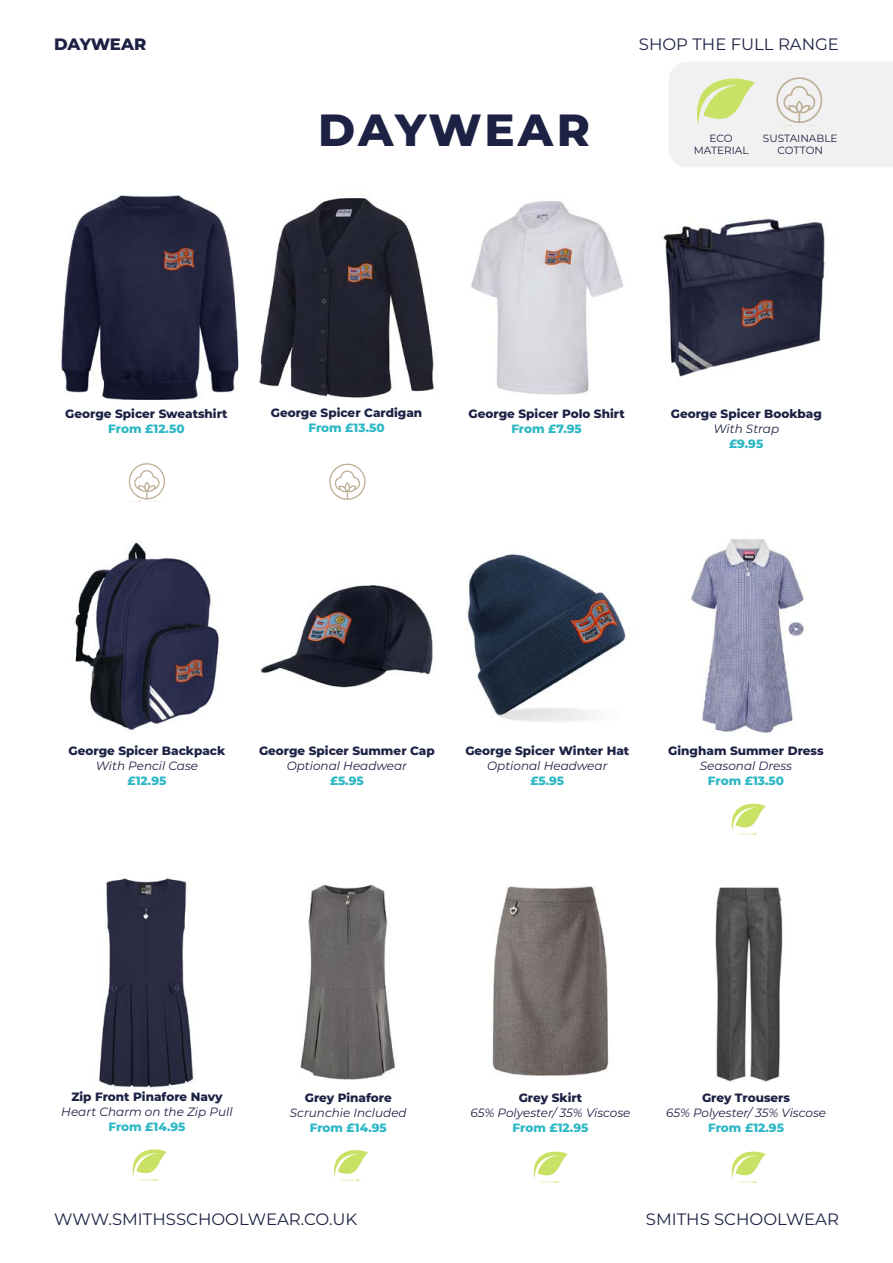
<style>
.page{position:relative;width:893px;height:1263px;background:#fff}
.page>*{position:absolute;margin:0;border:0;box-sizing:border-box;transform-origin:0 0}
.t1{font:800 45px "Montserrat";letter-spacing:.06em;color:#1d2244}
.t2{font:16.5px "Montserrat";color:#1d2244}
.t3{font:800 16.5px "Montserrat";letter-spacing:-.015em;color:#1d2244}
.t4{font:800 12px "Montserrat";color:#1d2244}
.t5{font:italic 12px "Montserrat";color:#1d2244}
.t6{font:800 12px "Montserrat";color:#2db8c5}
.t7{font:10.5px/12px "Montserrat";color:#1d2244;text-align:center}
</style>
<div class="page">
<img style="left:61px;top:195px;width:178px;height:205px">
<img style="left:259px;top:198px;width:175px;height:200px">
<img style="left:471px;top:201px;width:152px;height:194px">
<img style="left:663px;top:218px;width:162px;height:159px">
<img style="left:75px;top:542px;width:144px;height:189px">
<img style="left:260px;top:585px;width:173px;height:103px">
<img style="left:715px;top:887px;width:68px;height:195px">
<img style="left:492px;top:887px;width:117px;height:189px">
<svg style="left:533px;top:1151px;width:35px;height:32px"></svg>
<svg style="left:731px;top:1151px;width:35px;height:32px"></svg>
<svg style="left:669px;top:62px;width:224px;height:105px"></svg>
<img style="left:687px;top:539px;width:117px;height:194px">
<svg style="left:731px;top:803px;width:34px;height:32px"></svg>
<img style="left:300px;top:884px;width:95px;height:196px">
<svg style="left:334px;top:1150px;width:34px;height:31px"></svg>
<svg style="left:129px;top:463px;width:36px;height:36px"></svg>
<svg style="left:329px;top:464px;width:37px;height:36px"></svg>
<img style="left:467px;top:554px;width:159px;height:168px">
<img style="left:99px;top:878px;width:95px;height:212px">
<svg style="left:132px;top:1149px;width:35px;height:31px"></svg>
<h2 class="t3" style="left:54px;top:32px;width:94px">DAYWEAR</h2>
<h2 class="t2" style="left:639px;top:33px;width:202px">SHOP THE FULL RANGE</h2>
<h1 class="t1" style="left:318px;top:97px;width:273px">DAYWEAR</h1>
<p class="t7" style="left:694px;top:132px;width:56px">ECO<br>MATERIAL</p>
<p class="t7" style="left:763px;top:132px;width:76px">SUSTAINABLE<br>COTTON</p>
<p class="t4" style="left:65px;top:405px;width:164px">George Spicer Sweatshirt</p>
<p class="t6" style="left:108px;top:420px;width:78px">From £12.50</p>
<p class="t4" style="left:271px;top:404px;width:153px">George Spicer Cardigan</p>
<p class="t6" style="left:308px;top:419px;width:78px">From £13.50</p>
<p class="t4" style="left:469px;top:405px;width:158px">George Spicer Polo Shirt</p>
<p class="t6" style="left:511px;top:420px;width:72px">From £7.95</p>
<p class="t4" style="left:671px;top:404px;width:153px">George Spicer Bookbag</p>
<p class="t5" style="left:713px;top:420px;width:67px">With Strap</p>
<p class="t6" style="left:729px;top:434px;width:36px">£9.95</p>
<p class="t4" style="left:69px;top:742px;width:158px">George Spicer Backpack</p>
<p class="t5" style="left:96px;top:758px;width:104px">With Pencil Case</p>
<p class="t6" style="left:127px;top:772px;width:40px">£12.95</p>
<p class="t4" style="left:259px;top:742px;width:177px">George Spicer Summer Cap</p>
<p class="t5" style="left:287px;top:758px;width:122px">Optional Headwear</p>
<p class="t6" style="left:330px;top:772px;width:35px">£5.95</p>
<p class="t4" style="left:465px;top:742px;width:165px">George Spicer Winter Hat</p>
<p class="t5" style="left:487px;top:758px;width:122px">Optional Headwear</p>
<p class="t6" style="left:530px;top:772px;width:35px">£5.95</p>
<p class="t4" style="left:668px;top:742px;width:157px">Gingham Summer Dress</p>
<p class="t5" style="left:700px;top:758px;width:94px">Seasonal Dress</p>
<p class="t6" style="left:708px;top:772px;width:78px">From £13.50</p>
<p class="t4" style="left:71px;top:1088px;width:153px">Zip Front Pinafore Navy</p>
<p class="t5" style="left:61px;top:1104px;width:173px">Heart Charm on the Zip Pull</p>
<p class="t6" style="left:108px;top:1118px;width:79px">From £14.95</p>
<p class="t4" style="left:305px;top:1089px;width:89px">Grey Pinafore</p>
<p class="t5" style="left:290px;top:1104px;width:118px">Scrunchie Included</p>
<p class="t6" style="left:310px;top:1119px;width:79px">From £14.95</p>
<p class="t4" style="left:519px;top:1089px;width:65px">Grey Skirt</p>
<p class="t5" style="left:470px;top:1104px;width:162px">65% Polyester/ 35% Viscose</p>
<p class="t6" style="left:513px;top:1119px;width:77px">From £12.95</p>
<p class="t4" style="left:702px;top:1089px;width:90px">Grey Trousers</p>
<p class="t5" style="left:666px;top:1104px;width:162px">65% Polyester/ 35% Viscose</p>
<p class="t6" style="left:708px;top:1119px;width:77px">From £12.95</p>
<h2 class="t2" style="left:54px;top:1208px;width:305px">WWW.SMITHSSCHOOLWEAR.CO.UK</h2>
<h2 class="t2" style="left:646px;top:1208px;width:195px">SMITHS SCHOOLWEAR</h2>
</div>
